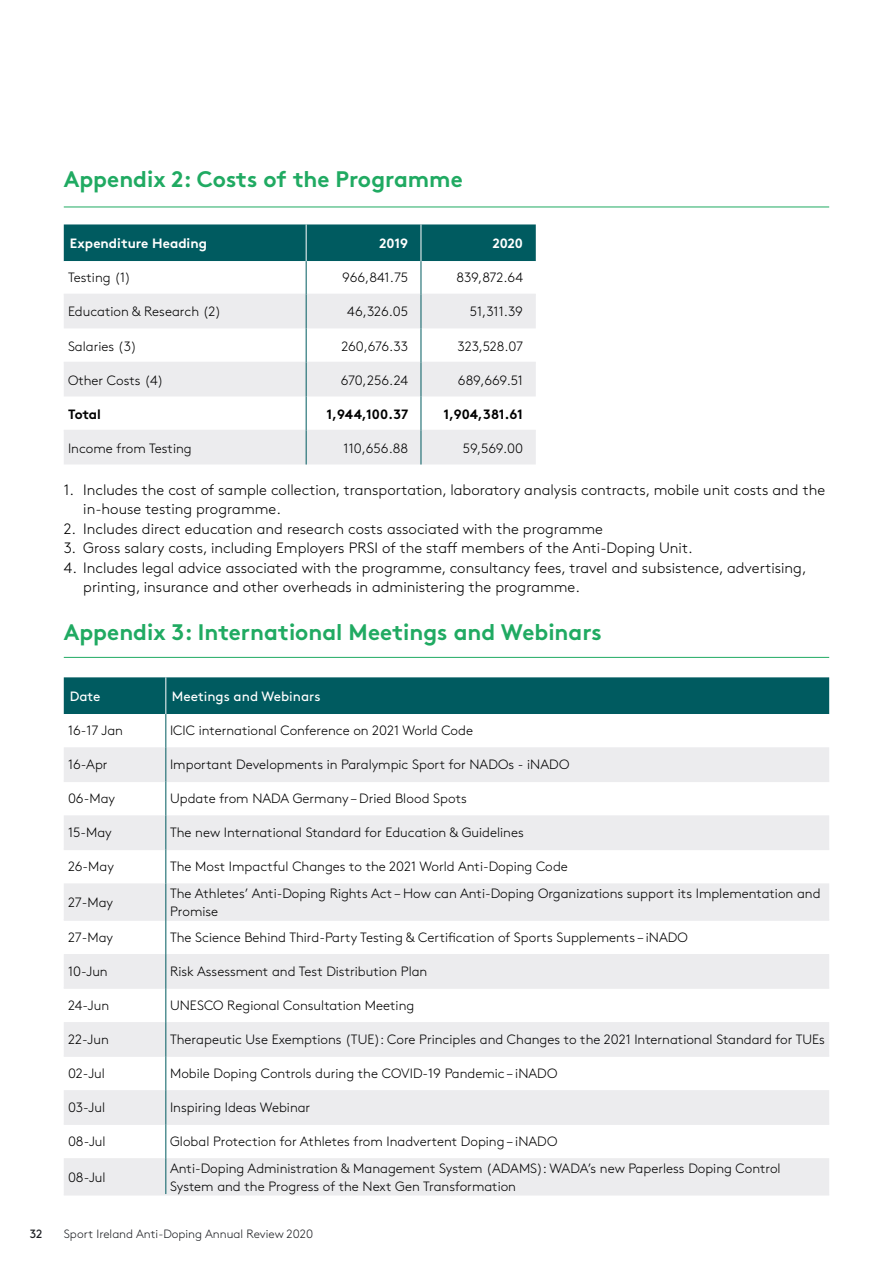
<style>
.page{position:relative;width:893px;height:1263px;background:#fff}
.page>*{position:absolute;margin:0;border:0;box-sizing:border-box;transform-origin:0 0}
.t1{font:700 22.5px "Brown Std";color:#20aa62}
.t2{font:300 15px/19.5px "Brown Std";color:#000}
.t3{font:300 13.5px/18px "Brown Std";color:#000}
.t4{font:700 13.5px "Brown Std";letter-spacing:-.005em;color:#000}
.t5{font:700 13.5px "Brown Std";color:#fff}
.t6{font:13.5px "Brown Std";color:#fff}
.t7{font:300 12px "Brown Std";color:#1d1f23}
.t8{font:12px "Brown Std";color:#1d1f23}
</style>
<div class="page">
<div style="left:64px;top:677px;width:765px;height:37px;background:#005b60"></div>
<svg style="left:64px;top:747px;width:765px;height:447px;fill:#ececee"></svg>
<hr style="left:64px;top:780px;width:101px;height:2px;background:#ececee">
<hr style="left:166px;top:780px;width:663px;height:2px;background:#ececee">
<hr style="left:64px;top:849px;width:101px;height:1px;background:#ececee">
<hr style="left:166px;top:849px;width:663px;height:1px;background:#ececee">
<hr style="left:64px;top:919px;width:101px;height:2px;background:#ececee">
<hr style="left:166px;top:919px;width:663px;height:2px;background:#ececee">
<hr style="left:64px;top:987px;width:101px;height:2px;background:#ececee">
<hr style="left:166px;top:987px;width:663px;height:2px;background:#ececee">
<hr style="left:64px;top:1055px;width:101px;height:2px;background:#ececee">
<hr style="left:166px;top:1055px;width:663px;height:2px;background:#ececee">
<hr style="left:64px;top:1123px;width:101px;height:2px;background:#ececee">
<hr style="left:166px;top:1123px;width:663px;height:2px;background:#ececee">
<hr style="left:64px;top:1194px;width:102px;height:1px;background:#ececee">
<hr style="left:166px;top:1194px;width:663px;height:1px;background:#ececee">
<hr style="left:165px;top:677px;width:1px;height:37px;background:#fff">
<hr style="left:165px;top:714px;width:1px;height:33px;background:#005b60">
<hr style="left:165px;top:747px;width:1px;height:34px;background:#005b60">
<hr style="left:165px;top:781px;width:1px;height:34px;background:#005b60">
<hr style="left:165px;top:815px;width:1px;height:34px;background:#005b60">
<hr style="left:165px;top:849px;width:1px;height:34px;background:#005b60">
<hr style="left:165px;top:883px;width:1px;height:37px;background:#005b60">
<hr style="left:165px;top:920px;width:1px;height:34px;background:#005b60">
<hr style="left:165px;top:954px;width:1px;height:34px;background:#005b60">
<hr style="left:165px;top:988px;width:1px;height:34px;background:#005b60">
<hr style="left:165px;top:1022px;width:1px;height:34px;background:#005b60">
<hr style="left:165px;top:1056px;width:1px;height:34px;background:#005b60">
<hr style="left:165px;top:1090px;width:1px;height:34px;background:#005b60">
<hr style="left:165px;top:1124px;width:1px;height:34px;background:#005b60">
<hr style="left:165px;top:1158px;width:1px;height:36px;background:#005b60">
<hr style="left:64px;top:657px;width:765px;height:1px;background:#20aa62">
<div style="left:64px;top:224px;width:472px;height:37px;background:#005b60"></div>
<svg style="left:64px;top:295px;width:472px;height:169px;fill:#ececee"></svg>
<hr style="left:64px;top:294px;width:242px;height:1px;background:#ececee">
<hr style="left:307px;top:294px;width:114px;height:1px;background:#ececee">
<hr style="left:421px;top:294px;width:115px;height:1px;background:#ececee">
<hr style="left:64px;top:362px;width:242px;height:1px;background:#ececee">
<hr style="left:307px;top:362px;width:114px;height:1px;background:#ececee">
<hr style="left:421px;top:362px;width:115px;height:1px;background:#ececee">
<hr style="left:64px;top:430px;width:242px;height:1px;background:#ececee">
<hr style="left:307px;top:430px;width:114px;height:1px;background:#ececee">
<hr style="left:421px;top:430px;width:115px;height:1px;background:#ececee">
<hr style="left:306px;top:224px;width:1px;height:37px;background:#fff">
<hr style="left:421px;top:224px;width:1px;height:37px;background:#fff">
<hr style="left:306px;top:261px;width:1px;height:33px;background:#005b60">
<hr style="left:421px;top:261px;width:1px;height:33px;background:#005b60">
<hr style="left:306px;top:294px;width:1px;height:34px;background:#005b60">
<hr style="left:421px;top:294px;width:1px;height:34px;background:#005b60">
<hr style="left:306px;top:328px;width:1px;height:34px;background:#005b60">
<hr style="left:421px;top:328px;width:1px;height:34px;background:#005b60">
<hr style="left:306px;top:362px;width:1px;height:34px;background:#005b60">
<hr style="left:421px;top:362px;width:1px;height:34px;background:#005b60">
<hr style="left:306px;top:396px;width:1px;height:34px;background:#005b60">
<hr style="left:421px;top:396px;width:1px;height:34px;background:#005b60">
<hr style="left:306px;top:430px;width:1px;height:34px;background:#005b60">
<hr style="left:421px;top:430px;width:1px;height:34px;background:#005b60">
<hr style="left:64px;top:207px;width:765px;height:1px;background:#20aa62">
<h1 class="t1" style="left:64px;top:165px;width:400px">Appendix 2: Costs of the Programme</h1>
<p class="t5" style="left:70px;top:235px;width:139px">Expenditure Heading</p>
<p class="t5" style="left:379px;top:235px;width:31px">2019</p>
<p class="t5" style="left:492px;top:235px;width:32px">2020</p>
<p class="t3" style="left:68px;top:269px;width:64px">Testing (1)</p>
<p class="t3" style="left:342px;top:269px;width:68px">966,841.75</p>
<p class="t3" style="left:457px;top:269px;width:68px">839,872.64</p>
<p class="t3" style="left:68px;top:303px;width:155px">Education &amp; Research (2)</p>
<p class="t3" style="left:347px;top:303px;width:62px">46,326.05</p>
<p class="t3" style="left:470px;top:303px;width:55px">51,311.39</p>
<p class="t3" style="left:68px;top:337px;width:70px">Salaries (3)</p>
<p class="t3" style="left:341px;top:337px;width:68px">260,676.33</p>
<p class="t3" style="left:457px;top:337px;width:67px">323,528.07</p>
<p class="t3" style="left:68px;top:371px;width:97px">Other Costs (4)</p>
<p class="t3" style="left:341px;top:371px;width:69px">670,256.24</p>
<p class="t3" style="left:458px;top:371px;width:67px">689,669.51</p>
<p class="t4" style="left:68px;top:406px;width:35px">Total</p>
<p class="t4" style="left:327px;top:406px;width:83px">1,944,100.37</p>
<p class="t4" style="left:443px;top:406px;width:81px">1,904,381.61</p>
<p class="t3" style="left:68px;top:439px;width:125px">Income from Testing</p>
<p class="t3" style="left:343px;top:439px;width:66px">110,656.88</p>
<p class="t3" style="left:463px;top:439px;width:62px">59,569.00</p>
<p class="t2" style="left:83px;top:480px;width:743px;text-indent:-20px">1. Includes the cost of sample collection, transportation, laboratory analysis contracts, mobile unit costs and the in-house testing programme.</p>
<p class="t2" style="left:64px;top:519px;width:541px">2. Includes direct education and research costs associated with the programme</p>
<p class="t2" style="left:64px;top:539px;width:630px">3. Gross salary costs, including Employers PRSI of the staff members of the Anti-Doping Unit.</p>
<p class="t2" style="left:83px;top:558px;width:725px;text-indent:-20px">4. Includes legal advice associated with the programme, consultancy fees, travel and subsistence, advertising, printing, insurance and other overheads in administering the programme.</p>
<h1 class="t1" style="left:64px;top:618px;width:540px">Appendix 3: International Meetings and Webinars</h1>
<p class="t6" style="left:70px;top:688px;width:32px">Date</p>
<p class="t6" style="left:172px;top:688px;width:150px">Meetings and Webinars</p>
<p class="t3" style="left:68px;top:722px;width:57px">16-17 Jan</p>
<p class="t3" style="left:170px;top:722px;width:305px">ICIC international Conference on 2021 World Code</p>
<p class="t3" style="left:68px;top:756px;width:41px">16-Apr</p>
<p class="t3" style="left:170px;top:756px;width:401px">Important Developments in Paralympic Sport for NADOs - iNADO</p>
<p class="t3" style="left:68px;top:790px;width:49px">06-May</p>
<p class="t3" style="left:170px;top:790px;width:298px">Update from NADA Germany – Dried Blood Spots</p>
<p class="t3" style="left:68px;top:824px;width:45px">15-May</p>
<p class="t3" style="left:170px;top:824px;width:355px">The new International Standard for Education &amp; Guidelines</p>
<p class="t3" style="left:68px;top:858px;width:47px">26-May</p>
<p class="t3" style="left:170px;top:858px;width:399px">The Most Impactful Changes to the 2021 World Anti-Doping Code</p>
<p class="t3" style="left:68px;top:893px;width:47px">27-May</p>
<p class="t3" style="left:170px;top:884px;width:652px">The Athletes’ Anti-Doping Rights Act – How can Anti-Doping Organizations support its Implementation and<br>Promise</p>
<p class="t3" style="left:68px;top:929px;width:47px">27-May</p>
<p class="t3" style="left:170px;top:929px;width:519px">The Science Behind Third-Party Testing &amp; Certification of Sports Supplements – iNADO</p>
<p class="t3" style="left:68px;top:963px;width:41px">10-Jun</p>
<p class="t3" style="left:170px;top:963px;width:259px">Risk Assessment and Test Distribution Plan</p>
<p class="t3" style="left:68px;top:997px;width:43px">24-Jun</p>
<p class="t3" style="left:170px;top:997px;width:246px">UNESCO Regional Consultation Meeting</p>
<p class="t3" style="left:68px;top:1031px;width:42px">22-Jun</p>
<p class="t3" style="left:170px;top:1031px;width:656px">Therapeutic Use Exemptions (TUE): Core Principles and Changes to the 2021 International Standard for TUEs</p>
<p class="t3" style="left:68px;top:1065px;width:38px">02-Jul</p>
<p class="t3" style="left:170px;top:1065px;width:389px">Mobile Doping Controls during the COVID-19 Pandemic – iNADO</p>
<p class="t3" style="left:68px;top:1099px;width:39px">03-Jul</p>
<p class="t3" style="left:170px;top:1099px;width:142px">Inspiring Ideas Webinar</p>
<p class="t3" style="left:68px;top:1133px;width:39px">08-Jul</p>
<p class="t3" style="left:170px;top:1133px;width:389px">Global Protection for Athletes from Inadvertent Doping – iNADO</p>
<p class="t3" style="left:68px;top:1168px;width:39px">08-Jul</p>
<p class="t3" style="left:170px;top:1159px;width:612px">Anti-Doping Administration &amp; Management System (ADAMS): WADA’s new Paperless Doping Control<br>System and the Progress of the Next Gen Transformation</p>
<p class="t8" style="left:30px;top:1227px;width:14px">32</p>
<p class="t7" style="left:64px;top:1227px;width:251px">Sport Ireland Anti-Doping Annual Review 2020</p>
</div>
